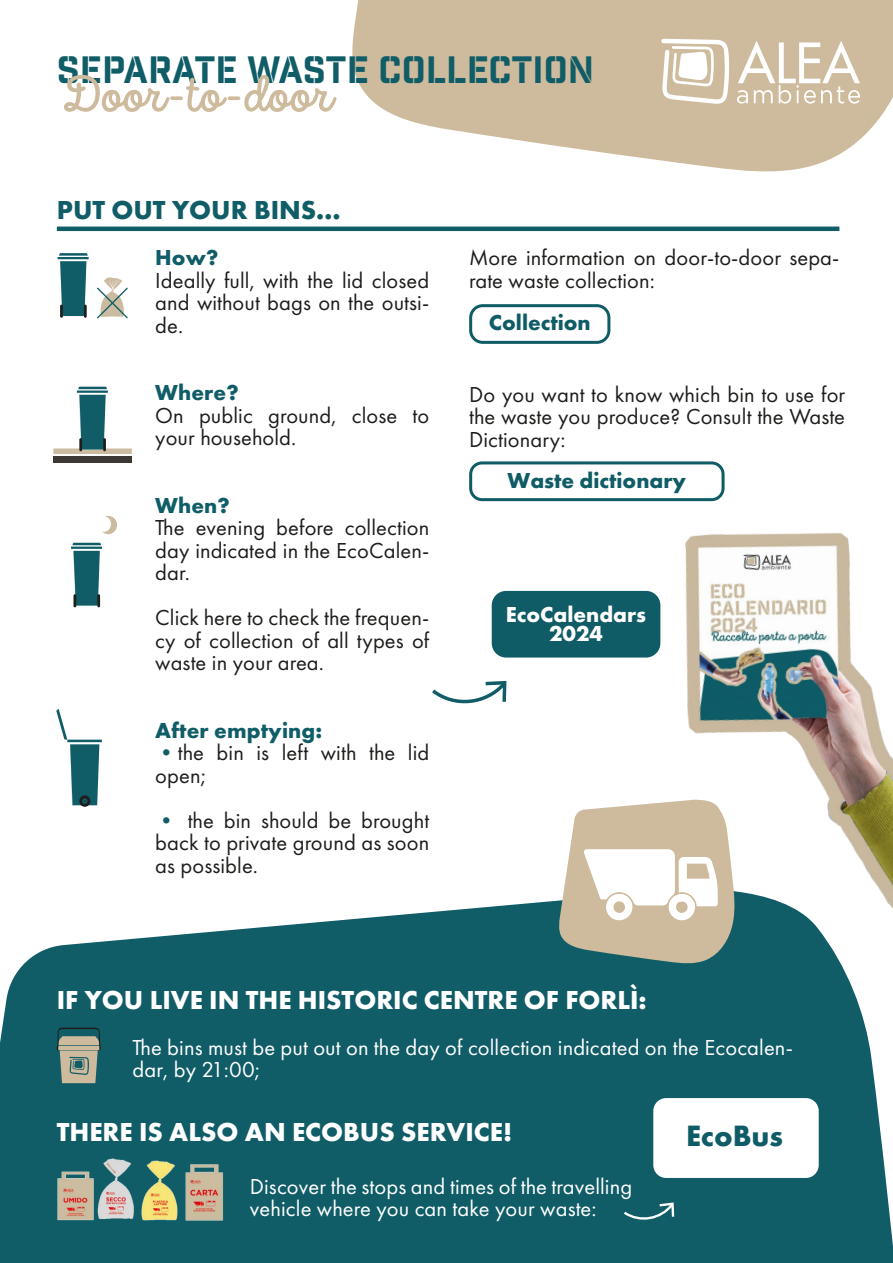
<style>
.page{position:relative;width:893px;height:1263px;background:#fff}
.page>*{position:absolute;margin:0;border:0;box-sizing:border-box;transform-origin:0 0}
.t1{font:500 51.45px "Intro Script Demo";color:#ceba9c}
.t2{font:37.05px "Industry Inc Stencil";color:#105d67}
.t3{font:700 30.6px "Futura PT";color:#0f5c66}
.t4{font:700 27px "Futura PT";color:#fff}
.t5{font:700 27px "Futura PT";color:#105d67}
.t6{font:22.5px/22.5px "Futura PT";letter-spacing:.005em;color:#1d1d1b;text-align:justify}
.t7{font:22.5px/22.5px "Futura PT";letter-spacing:.005em;color:#fff}
.t8{font:700 22.5px "Futura PT";letter-spacing:.005em;color:#105d67}
.t9{font:700 22.5px "Futura PT";color:#0f5c66}
.t10{font:700 22.5px/19.5px "Futura PT";color:#fff;text-align:center}
.s1{color:#105d67}
</style>
<div class="page">
<svg style="left:0;top:900px;width:893px;height:363px;background:#216872"></svg>
<svg style="left:352px;top:0;width:541px;height:172px;fill:#ceba9c"></svg>
<hr style="left:57px;top:227px;width:782px;height:4px;background:#105d67">
<img style="left:626px;top:496px;width:267px;height:508px">
<svg style="left:57px;top:1028px;width:44px;height:55px;background:#869485"></svg>
<img style="left:52px;top:1146px;width:173px;height:79px">
<div style="left:79px;top:795px;width:11px;height:12px;background:#1e1f1d;border-radius:50%"></div>
<svg style="left:56px;top:709px;width:46px;height:96px"></svg>
<svg style="left:53px;top:387px;width:79px;height:75px"></svg>
<svg style="left:97px;top:277px;width:31px;height:41px"></svg>
<svg style="left:58px;top:253px;width:31px;height:65px"></svg>
<svg style="left:71px;top:543px;width:31px;height:64px"></svg>
<svg style="left:102px;top:516px;width:15px;height:18px"></svg>
<svg style="left:558px;top:798px;width:178px;height:167px"></svg>
<svg style="left:624px;top:1202px;width:50px;height:22px"></svg>
<svg style="left:432px;top:681px;width:74px;height:23px"></svg>
<svg style="left:737px;top:41px;width:123px;height:63px"></svg>
<svg style="left:661px;top:39px;width:68px;height:65px"></svg>
<div style="left:655px;top:1099px;width:162px;height:77px;background:#fff;border-radius:11px"></div>
<div style="left:653px;top:1098px;width:166px;height:80px;border:3px solid #fff;border-radius:11px"></div>
<div style="left:495px;top:594px;width:162px;height:60px;background:#0f5c66;border-radius:11px"></div>
<div style="left:492px;top:591px;width:168px;height:66px;border:6px solid #0f5c66;border-radius:11px"></div>
<div style="left:469px;top:304px;width:141px;height:40px;border:3px solid #0f5c66;border-radius:12px"></div>
<div style="left:469px;top:461px;width:256px;height:40px;border:3px solid #0f5c66;border-radius:11px"></div>
<h2 class="t2" style="left:57px;top:48px;width:539px">SEPARATE WASTE COLLECTION</h2>
<h1 class="t1" style="left:60px;top:65px;width:274px">Door-to-door</h1>
<p class="t5" style="left:57px;top:193px;width:285px">PUT OUT YOUR BINS…</p>
<p class="t8" style="left:155px;top:243px;width:65px">How?</p>
<p class="t6" style="left:155px;top:269px;width:276px">Ideally full, with the lid closed and without bags on the outsi&shy;de.</p>
<p class="t8" style="left:155px;top:378px;width:85px">Where?</p>
<p class="t6" style="left:155px;top:404px;width:276px">On public ground, close to your household.</p>
<p class="t8" style="left:155px;top:491px;width:76px">When?</p>
<p class="t6" style="left:155px;top:516px;width:276px">The evening before collection day indicated in the EcoCalen&shy;dar.</p>
<p class="t6" style="left:155px;top:606px;width:276px">Click here to check the frequen&shy;cy of collection of all types of waste in your area.</p>
<p class="t8" style="left:155px;top:716px;width:168px">After emptying:</p>
<p class="t6" style="left:155px;top:741px;width:276px"><span class="s1">•</span>the bin is left with the lid open;</p>
<p class="t6" style="left:155px;top:809px;width:276px"><span class="s1">•</span> the bin should be brought back to private ground as soon as possible.</p>
<p class="t6" style="left:469px;top:246px;width:372px">More information on door-to-door sepa&shy;rate waste collection:</p>
<p class="t9" style="left:489px;top:308px;width:103px">Collection</p>
<p class="t6" style="left:469px;top:383px;width:378px">Do you want to know which bin to use for the waste you produce? Consult the Waste Dictionary:</p>
<p class="t9" style="left:508px;top:466px;width:180px">Waste dictionary</p>
<p class="t10" style="left:506px;top:604px;width:142px">EcoCalendars<br>2024</p>
<p class="t4" style="left:57px;top:982px;width:591px">IF YOU LIVE IN THE HISTORIC CENTRE OF FORLÌ:</p>
<p class="t7" style="left:132px;top:1036px;width:662px">The bins must be put out on the day of collection indicated on the Ecocalen&shy;dar, by 21:00;</p>
<p class="t4" style="left:57px;top:1114px;width:457px">THERE IS ALSO AN ECOBUS SERVICE!</p>
<p class="t7" style="left:250px;top:1175px;width:384px">Discover the stops and times of the travelling vehicle where you can take your waste:</p>
<h3 class="t3" style="left:686px;top:1116px;width:99px">EcoBus</h3>
</div>
